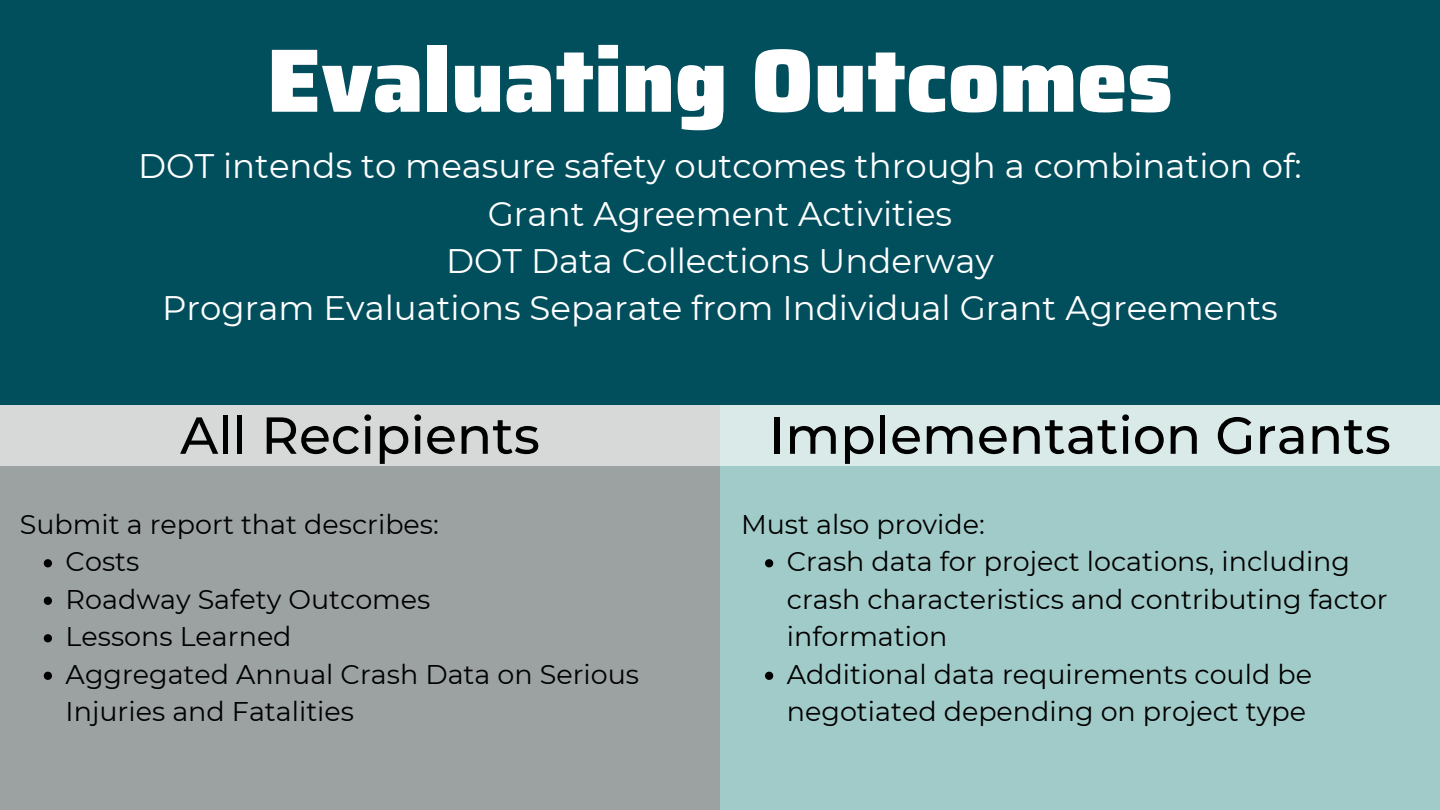
<style>
.page{position:relative;width:1440px;height:810px;background:#fff}
.page>*{position:absolute;margin:0;border:0;box-sizing:border-box;transform-origin:0 0}
.t1{font:900 90px "Saira";color:#fff}
.t2{font:500 52px "Montserrat";color:#000}
.t3{font:34px/47.2px "Montserrat";color:#fff;text-align:center}
.t4{font:27px/37.5px "Montserrat";color:#000}
</style>
<div class="page">
<div style="left:0;top:0;width:1440px;height:405px;background:#014e5d"></div>
<div style="left:0;top:405px;width:720px;height:405px;background:#9ca2a2"></div>
<div style="left:720px;top:405px;width:720px;height:405px;background:#a1cbc9"></div>
<div style="left:0;top:405px;width:1439px;height:61px;background:linear-gradient(to right,#d6d5d5,#daeeed)"></div>
<svg style="left:44px;top:559px;width:8px;height:8px"></svg>
<svg style="left:44px;top:597px;width:8px;height:8px"></svg>
<svg style="left:44px;top:634px;width:8px;height:8px"></svg>
<svg style="left:44px;top:672px;width:8px;height:8px"></svg>
<svg style="left:765px;top:559px;width:8px;height:8px"></svg>
<svg style="left:765px;top:672px;width:8px;height:8px"></svg>
<h1 class="t1" style="left:267px;top:10px;width:907px">Evaluating Outcomes</h1>
<p class="t3" style="left:138px;top:143px;width:1165px">DOT intends to measure safety outcomes through a combination of:<br>Grant Agreement Activities<br>DOT Data Collections Underway<br>Program Evaluations Separate from Individual Grant Agreements</p>
<h2 class="t2" style="left:180px;top:403px;width:361px">All Recipients</h2>
<h2 class="t2" style="left:769px;top:403px;width:623px">Implementation Grants</h2>
<p class="t4" style="left:20px;top:505px;width:421px">Submit a report that describes:</p>
<p class="t4" style="left:66px;top:543px;width:575px">Costs<br>Roadway Safety Outcomes<br>Lessons Learned<br>Aggregated Annual Crash Data on Serious<br>Injuries and Fatalities</p>
<p class="t4" style="left:741px;top:505px;width:245px">Must also provide:</p>
<p class="t4" style="left:787px;top:543px;width:602px">Crash data for project locations, including crash characteristics and contributing factor information<br>Additional data requirements could be negotiated depending on project type</p>
</div>
